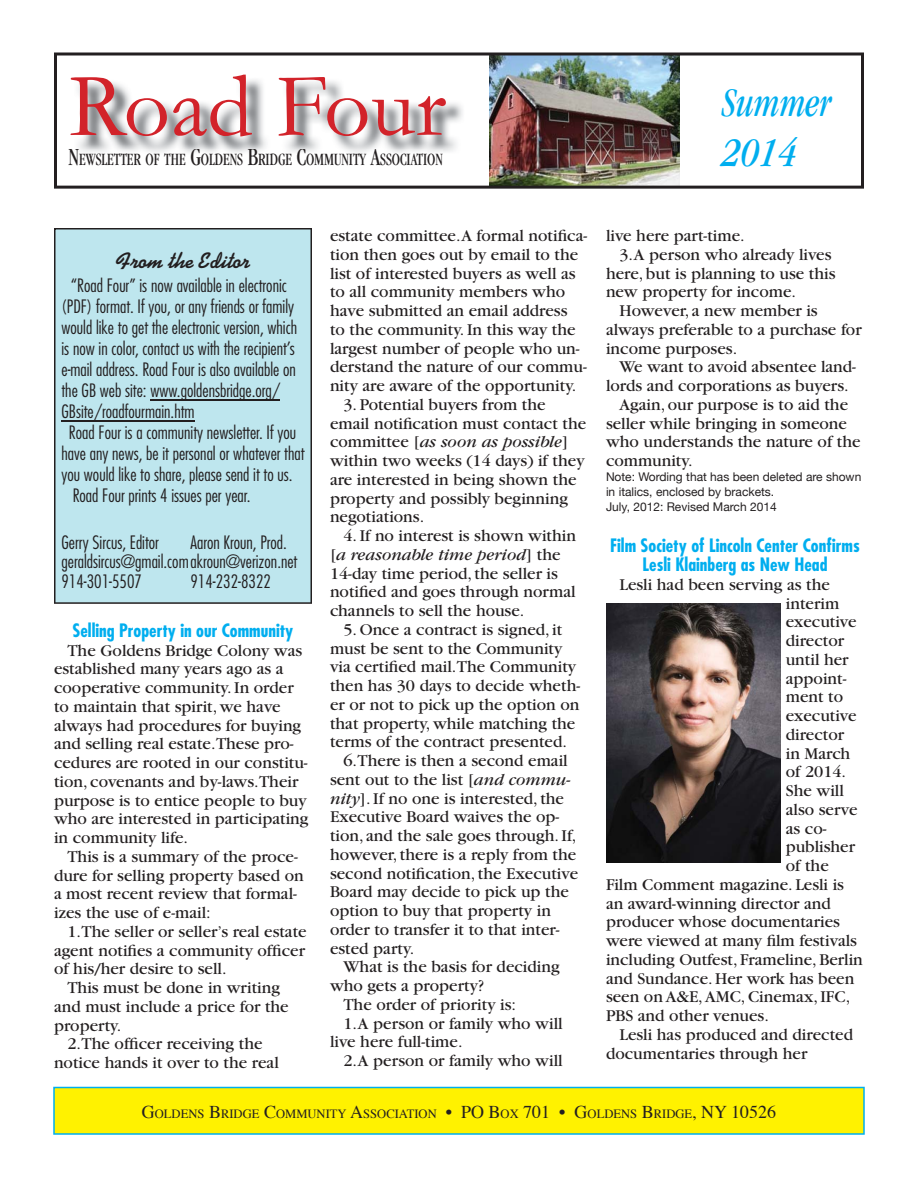
<style>
.page{position:relative;width:918px;height:1188px;background:#fff}
.page>*{position:absolute;margin:0;border:0;box-sizing:border-box;transform-origin:0 0}
.t1{font:91.5px "Garamond";color:#d2232a}
.t2{font:italic condensed 42px/50.4px "Garamond";color:#00aeef;scale:.85 1}
.t3{font:700 22.5px "Kaufmann";color:#231f20}
.t4{font:300 condensed 18px/19.5px "Futura";color:#231f20}
.t5{font:700 condensed 18px/18.8px "Futura";color:#00aeef;text-align:center}
.t6{font:condensed 17.85px "Garamond";color:#231f20;scale:.83 1}
.t7{font:17.25px/18.8px "Garamond";color:#231f20}
.t8{font:12.6px "Times";color:#231f20}
.t9{font:12px/15px "Helvetica Neue";color:#231f20}
.s1{font-size:25.5px}
.s2{font-style:italic}
.s3{font-size:18px}
</style>
<div class="page">
<img style="left:54px;top:52px;width:810px;height:137px">
<svg style="left:53px;top:1087px;width:812px;height:48px"></svg>
<div style="left:54px;top:228px;width:258px;height:376px;background:#bee6ee"></div>
<img style="left:74px;top:78px;width:390px;height:77px">
<img style="left:74px;top:149px;width:369px;height:6px">
<img style="left:606px;top:604px;width:175px;height:259px">
<h1 class="t1" style="left:69px;top:56px;width:379px">Road Four</h1>
<p class="t6" style="left:69px;top:153px;width:452px"><span class="s1">N</span>EWSLETTER OF THE <span class="s1">G</span>OLDENS <span class="s1">B</span>RIDGE <span class="s1">C</span>OMMUNITY <span class="s1">A</span>SSOCIATION</p>
<h2 class="t2" style="left:722px;top:80px;width:130px">Summer<br>2014</h2>
<h3 class="t3" style="left:116px;top:252px;width:136px">From the Editor</h3>
<p class="t4" style="left:71px;top:277px;width:218px">“Road Four” is now available in electronic</p>
<p class="t4" style="left:62px;top:298px;width:234px">(PDF) format. If you, or any friends or family</p>
<p class="t4" style="left:62px;top:319px;width:237px">would like to get the electronic version, which</p>
<p class="t4" style="left:62px;top:340px;width:235px">is now in color, contact us with the recipient’s</p>
<p class="t4" style="left:62px;top:361px;width:236px">e-mail address. Road Four is also available on</p>
<p class="t4" style="left:62px;top:382px;width:220px">the GB web site: www.goldensbridge.org/</p>
<p class="t4" style="left:62px;top:403px;width:135px">GBsite/roadfourmain.htm</p>
<p class="t4" style="left:69px;top:424px;width:229px">Road Four is a community newsletter. If you</p>
<p class="t4" style="left:62px;top:445px;width:244px">have any news, be it personal or whatever that</p>
<p class="t4" style="left:62px;top:466px;width:233px">you would like to share, please send it to us.</p>
<p class="t4" style="left:73px;top:487px;width:179px">Road Four prints 4 issues per year.</p>
<p class="t4" style="left:62px;top:534px;width:99px">Gerry Sircus, Editor</p>
<p class="t4" style="left:62px;top:534px;width:237px;text-indent:129px">Aaron Kroun, Prod. geraldsircus@gmail.com akroun@verizon.net<br>914-301-5507</p>
<p class="t4" style="left:190px;top:573px;width:82px">914-232-8322</p>
<p class="t5" style="left:73px;top:622px;width:222px">Selling Property in our Community</p>
<p class="t7" style="left:54px;top:642px;width:256px;text-indent:13px">The Goldens Bridge Colony was established many years ago as a cooperative community. In order to maintain that spirit, we have always had procedures for buying and selling real estate.These pro&shy;cedures are rooted in our constitu&shy;tion, covenants and by-laws.Their purpose is to entice people to buy who are interested in participating in community life.</p>
<p class="t7" style="left:54px;top:849px;width:251px;text-indent:13px">This is a summary of the proce&shy;dure for selling property based on a most recent review that formal&shy;izes the use of e-mail:</p>
<p class="t7" style="left:68px;top:924px;width:241px">1.The seller or seller’s real estate</p>
<p class="t7" style="left:54px;top:942px;width:253px">agent notifies a community officer</p>
<p class="t7" style="left:54px;top:961px;width:174px">of his/her desire to sell.</p>
<p class="t7" style="left:68px;top:980px;width:214px">This must be done in writing</p>
<p class="t7" style="left:54px;top:999px;width:236px">and must include a price for the</p>
<p class="t7" style="left:54px;top:1017px;width:69px">property.</p>
<p class="t7" style="left:68px;top:1036px;width:197px">2.The officer receiving the</p>
<p class="t7" style="left:54px;top:1055px;width:226px">notice hands it over to the real</p>
<p class="t7" style="left:330px;top:228px;width:259px">estate committee.A formal notifica&shy;tion then goes out by email to the list of interested buyers as well as to all community members who have submitted an email address<br>to the community. In this way the largest number of people who un&shy;derstand the nature of our commu&shy;nity are aware of the opportunity.</p>
<p class="t7" style="left:330px;top:397px;width:258px;text-indent:13px">3. Potential buyers from the email notification must contact the committee [<span class="s2">as soon as possible</span>] within two weeks (14 days) if they are interested in being shown the property and possibly beginning negotiations.</p>
<p class="t7" style="left:330px;top:528px;width:248px;text-indent:13px">4. If no interest is shown within [<span class="s2">a reasonable time period</span>] the<br>14-day time period, the seller is notified and goes through normal channels to sell the house.</p>
<p class="t7" style="left:344px;top:622px;width:220px">5. Once a contract is signed, it</p>
<p class="t7" style="left:330px;top:640px;width:234px">must be sent to the Community</p>
<p class="t7" style="left:330px;top:659px;width:248px">via certified mail.The Community</p>
<p class="t7" style="left:330px;top:678px;width:252px">then has 30 days to decide wheth-</p>
<p class="t7" style="left:330px;top:697px;width:251px">er or not to pick up the option on</p>
<p class="t7" style="left:330px;top:715px;width:247px">that property, while matching the</p>
<p class="t7" style="left:330px;top:734px;width:239px">terms of the contract presented.</p>
<p class="t7" style="left:344px;top:753px;width:226px">6.There is then a second email</p>
<p class="t7" style="left:330px;top:772px;width:242px">sent out to the list [<span class="s2">and commu-</span></p>
<p class="t7" style="left:330px;top:790px;width:236px"><span class="s2">nity</span>]. If no one is interested, the</p>
<p class="t7" style="left:330px;top:809px;width:231px">Executive Board waives the op-</p>
<p class="t7" style="left:330px;top:828px;width:248px">tion, and the sale goes through. If,</p>
<p class="t7" style="left:330px;top:847px;width:248px">however, there is a reply from the</p>
<p class="t7" style="left:330px;top:865px;width:250px">second notification, the Executive</p>
<p class="t7" style="left:330px;top:884px;width:240px">Board may decide to pick up the</p>
<p class="t7" style="left:330px;top:903px;width:223px">option to buy that property in</p>
<p class="t7" style="left:330px;top:922px;width:231px">order to transfer it to that inter-</p>
<p class="t7" style="left:330px;top:940px;width:86px">ested party.</p>
<p class="t7" style="left:344px;top:959px;width:218px">What is the basis for deciding</p>
<p class="t7" style="left:330px;top:978px;width:156px">who gets a property?</p>
<p class="t7" style="left:344px;top:997px;width:174px">The order of priority is:</p>
<p class="t7" style="left:344px;top:1015px;width:221px">1.A person or family who will</p>
<p class="t7" style="left:330px;top:1034px;width:134px">live here full-time.</p>
<p class="t7" style="left:344px;top:1053px;width:221px">2.A person or family who will</p>
<p class="t7" style="left:606px;top:228px;width:140px">live here part-time.</p>
<p class="t7" style="left:620px;top:247px;width:214px">3.A person who already lives</p>
<p class="t7" style="left:606px;top:266px;width:231px">here, but is planning to use this</p>
<p class="t7" style="left:606px;top:284px;width:192px">new property for income.</p>
<p class="t7" style="left:620px;top:303px;width:200px">However, a new member is</p>
<p class="t7" style="left:606px;top:322px;width:257px">always preferable to a purchase for</p>
<p class="t7" style="left:606px;top:341px;width:133px">income purposes.</p>
<p class="t7" style="left:620px;top:359px;width:238px">We want to avoid absentee land-</p>
<p class="t7" style="left:606px;top:378px;width:244px">lords and corporations as buyers.</p>
<p class="t7" style="left:620px;top:397px;width:230px">Again, our purpose is to aid the</p>
<p class="t7" style="left:606px;top:416px;width:243px">seller while bringing in someone</p>
<p class="t7" style="left:606px;top:434px;width:256px">who understands the nature of the</p>
<p class="t7" style="left:606px;top:453px;width:88px">community.</p>
<p class="t9" style="left:606px;top:469px;width:257px">Note: Wording that has been deleted are shown in italics, enclosed by brackets.<br>July, 2012: Revised March 2014</p>
<p class="t5" style="left:610px;top:538px;width:251px">Film Society of Lincoln Center Confirms<br>Lesli Klainberg as New Head</p>
<p class="t7" style="left:620px;top:577px;width:212px">Lesli had been serving as the</p>
<p class="t7" style="left:786px;top:595px;width:55px">interim</p>
<p class="t7" style="left:786px;top:614px;width:72px">executive</p>
<p class="t7" style="left:786px;top:633px;width:60px">director</p>
<p class="t7" style="left:786px;top:652px;width:64px">until her</p>
<p class="t7" style="left:786px;top:670px;width:62px">appoint-</p>
<p class="t7" style="left:786px;top:689px;width:59px">ment to</p>
<p class="t7" style="left:786px;top:708px;width:72px">executive</p>
<p class="t7" style="left:786px;top:727px;width:60px">director</p>
<p class="t7" style="left:786px;top:745px;width:66px">in March</p>
<p class="t7" style="left:786px;top:764px;width:62px">of 2014.</p>
<p class="t7" style="left:786px;top:783px;width:60px">She will</p>
<p class="t7" style="left:786px;top:802px;width:73px">also serve</p>
<p class="t7" style="left:786px;top:820px;width:42px">as co-</p>
<p class="t7" style="left:786px;top:839px;width:71px">publisher</p>
<p class="t7" style="left:786px;top:858px;width:45px">of the</p>
<p class="t7" style="left:606px;top:877px;width:240px">Film Comment magazine. Lesli is</p>
<p class="t7" style="left:606px;top:895px;width:226px">an award-winning director and</p>
<p class="t7" style="left:606px;top:914px;width:236px">producer whose documentaries</p>
<p class="t7" style="left:606px;top:933px;width:253px">were viewed at many film festivals</p>
<p class="t7" style="left:606px;top:952px;width:258px">including Outfest, Frameline, Berlin</p>
<p class="t7" style="left:606px;top:970px;width:250px">and Sundance. Her work has been</p>
<p class="t7" style="left:606px;top:989px;width:246px">seen on A&amp;E, AMC, Cinemax, IFC,</p>
<p class="t7" style="left:606px;top:1008px;width:164px">PBS and other venues.</p>
<p class="t7" style="left:620px;top:1027px;width:235px">Lesli has produced and directed</p>
<p class="t7" style="left:606px;top:1045px;width:203px">documentaries through her</p>
<p class="t8" style="left:142px;top:1108px;width:636px"><span class="s3">G</span>OLDENS <span class="s3">B</span>RIDGE <span class="s3">C</span>OMMUNITY <span class="s3">A</span>SSOCIATION <span class="s3">• PO B</span>OX <span class="s3">701 • G</span>OLDENS <span class="s3">B</span>RIDGE<span class="s3">, NY 10526</span></p>
</div>
